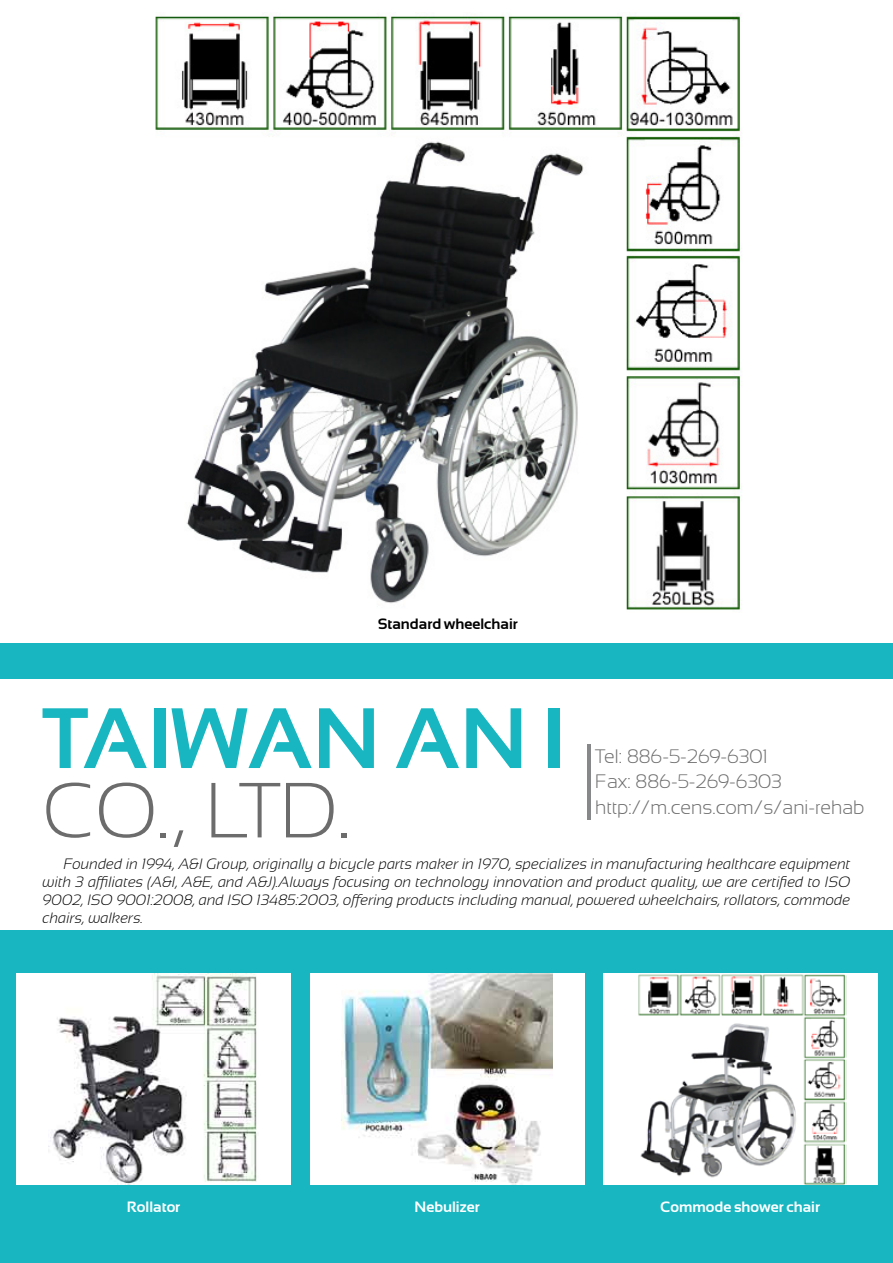
<style>
.page{position:relative;width:893px;height:1263px;background:#fff}
.page>*{position:absolute;margin:0;border:0;box-sizing:border-box;transform-origin:0 0}
.t1{font:700 85.5px "Sansation";color:#17b6c0}
.t2{font:300 78px "Sansation";color:#6d6c6c}
.t3{font:300 19.5px/25.5px "Sansation";color:#6d6c6c}
.t4{font:italic 300 15px/18px "Sansation";color:#000;text-align:justify}
.t5{font:700 15px "Sansation";color:#fff}
.t6{font:700 15px "Sansation";color:#000}
</style>
<div class="page">
<div style="left:0;top:643px;width:893px;height:620px;background:#17b6c0"></div>
<div style="left:0;top:679px;width:893px;height:251px;background:#fff"></div>
<div style="left:17px;top:973px;width:274px;height:212px;background:#fff"></div>
<div style="left:310px;top:973px;width:274px;height:212px;background:#fff"></div>
<div style="left:604px;top:973px;width:274px;height:212px;background:#fff"></div>
<hr style="left:587px;top:744px;width:3px;height:76px;background:#86888a">
<img style="left:155px;top:16px;width:587px;height:594px">
<img style="left:48px;top:974px;width:209px;height:210px">
<img style="left:342px;top:974px;width:210px;height:210px">
<img style="left:638px;top:974px;width:208px;height:210px">
<p class="t6" style="left:378px;top:616px;width:142px">Standard wheelchair</p>
<h1 class="t1" style="left:43px;top:691px;width:525px">TAIWAN AN I</h1>
<h2 class="t2" style="left:43px;top:767px;width:309px">CO., LTD.</h2>
<h3 class="t3" style="left:595px;top:743px;width:271px">Tel: 886-5-269-6301<br>Fax: 886-5-269-6303 http://m.cens.com/s/ani-rehab</h3>
<p class="t4" style="left:43px;top:855px;width:809px;text-indent:21px">Founded in 1994, A&amp;I Group, originally a bicycle parts maker in 1970, specializes in manufacturing healthcare equipment with 3 affiliates (A&amp;I, A&amp;E, and A&amp;J).Always focusing on technology innovation and product quality, we are certified to ISO 9002, ISO 9001:2008, and ISO 13485:2003, offering products including manual, powered wheelchairs, rollators, commode chairs, walkers.</p>
<p class="t5" style="left:127px;top:1199px;width:55px">Rollator</p>
<p class="t5" style="left:415px;top:1199px;width:67px">Nebulizer</p>
<p class="t5" style="left:660px;top:1199px;width:161px">Commode shower chair</p>
</div>
